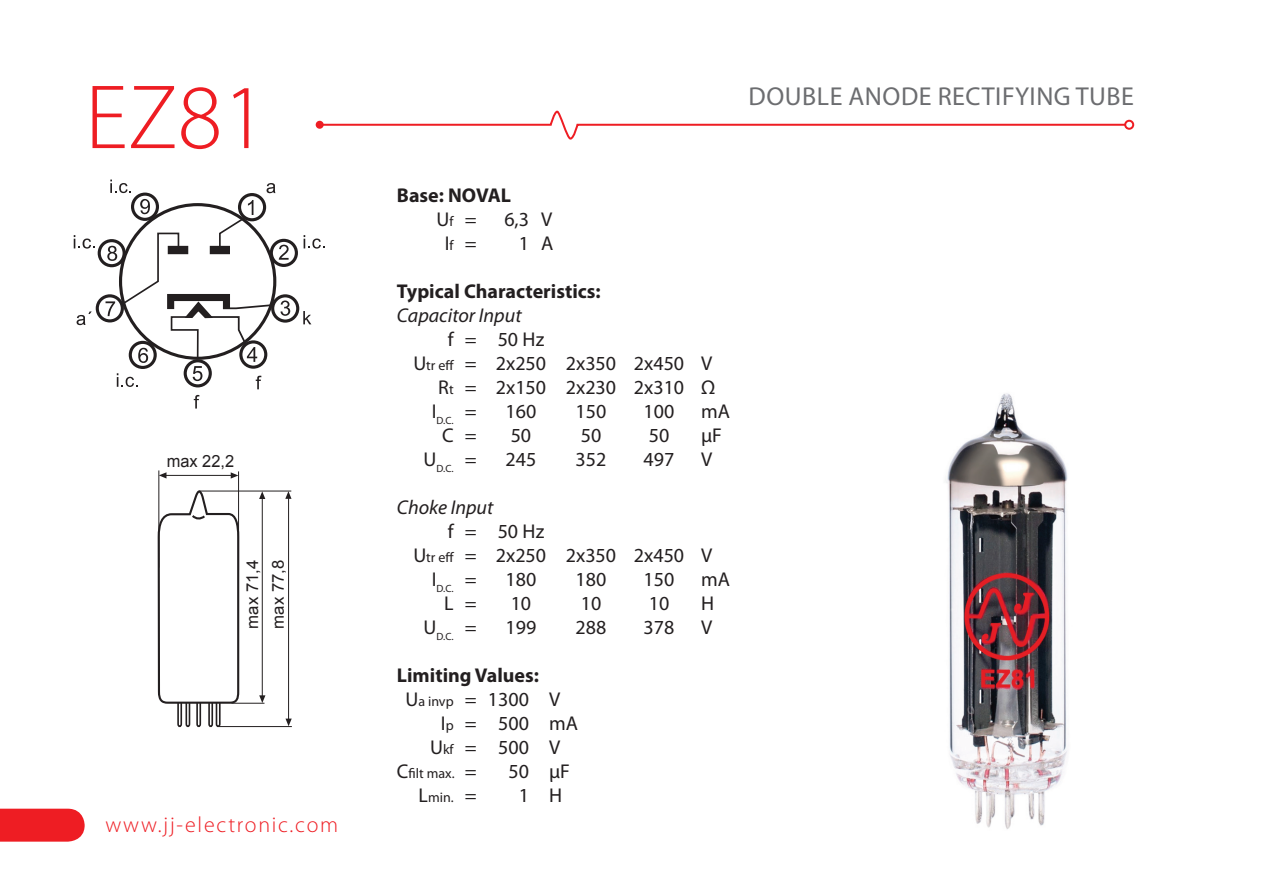
<style>
.page{position:relative;width:1276px;height:879px;background:#fff}
.page>*{position:absolute;margin:0;border:0;box-sizing:border-box;transform-origin:0 0}
.t1{font:300 92px "Myriad Pro";color:#ee1d23}
.t2{font:26px "Myriad Pro";letter-spacing:.02em;color:#6c6d70}
.t3{font:300 22px "Myriad Pro";letter-spacing:.08em;color:#ee1d23}
.t4{font:20px/24px "Myriad Pro";color:#231f20}
.t5{font:700 20px/24px "Myriad Pro";color:#231f20}
.t6{font:italic 20px "Myriad Pro";color:#231f20}
.t7{font:16.8px "Arial";color:#231f20}
.t8{font:16.4px "Arial";color:#231f20}
.t9{font:14px "Myriad Pro";color:#231f20}
.t10{font:10.4px "Myriad Pro";color:#231f20}
.s1{font-size:20px}
.s2{font-size:14px}
.s3{font-weight:400}
.s4{font-weight:400;font-size:14px}
</style>
<div class="page">
<svg style="left:0;top:808px;width:85px;height:33px;background:#ef2a30"></svg>
<svg style="left:318px;top:110px;width:809px;height:30px"></svg>
<div style="left:316px;top:121px;width:8px;height:8px;background:#ee1d23;border-radius:50%"></div>
<div style="left:1124px;top:120px;width:10px;height:10px;border:2px solid #ee1d23;border-radius:50%"></div>
<svg style="left:159px;top:472px;width:7px;height:6px"></svg>
<svg style="left:231px;top:472px;width:7px;height:6px"></svg>
<svg style="left:259px;top:492px;width:6px;height:7px"></svg>
<svg style="left:285px;top:492px;width:6px;height:7px"></svg>
<svg style="left:259px;top:695px;width:6px;height:8px"></svg>
<svg style="left:285px;top:718px;width:7px;height:8px"></svg>
<hr style="left:219px;top:726px;width:73px;height:1px;background:#231f20">
<hr style="left:199px;top:491px;width:92px;height:1px;background:#231f20">
<hr style="left:162px;top:475px;width:74px;height:1px;background:#231f20">
<hr style="left:262px;top:494px;width:1px;height:204px;background:#231f20">
<hr style="left:288px;top:498px;width:1px;height:225px;background:#231f20">
<hr style="left:158px;top:470px;width:1px;height:98px;background:#231f20">
<hr style="left:238px;top:471px;width:1px;height:99px;background:#231f20">
<svg style="left:157px;top:489px;width:83px;height:238px"></svg>
<hr style="left:231px;top:703px;width:33px;height:1px;background:#231f20">
<div style="left:131px;top:193px;width:28px;height:28px;border:3px solid #231f20;border-radius:50%"></div>
<svg style="left:74px;top:235px;width:21px;height:14px"></svg>
<svg style="left:194px;top:395px;width:5px;height:13px"></svg>
<svg style="left:266px;top:183px;width:9px;height:10px"></svg>
<div style="left:238px;top:193px;width:28px;height:28px;border:3px solid #231f20;border-radius:50%"></div>
<div style="left:271px;top:294px;width:28px;height:29px;border:3px solid #231f20;border-radius:50%"></div>
<div style="left:270px;top:239px;width:28px;height:28px;border:3px solid #231f20;border-radius:50%"></div>
<div style="left:96px;top:294px;width:28px;height:28px;border:3px solid #231f20;border-radius:50%"></div>
<div style="left:98px;top:239px;width:28px;height:28px;border:3px solid #231f20;border-radius:50%"></div>
<svg style="left:303px;top:311px;width:8px;height:13px"></svg>
<svg style="left:106px;top:199px;width:184px;height:190px"></svg>
<svg style="left:110px;top:180px;width:21px;height:13px"></svg>
<svg style="left:77px;top:311px;width:15px;height:14px"></svg>
<svg style="left:304px;top:235px;width:21px;height:14px"></svg>
<img style="left:945px;top:393px;width:123px;height:436px">
<h1 class="t1" style="left:85px;top:67px;width:184px">EZ81</h1>
<h2 class="t2" style="left:748px;top:82px;width:387px">Double anode rectifying tube</h2>
<p class="t7" style="left:167px;top:450px;width:69px">max 22,2</p>
<p class="t8" style="left:241px;top:629px;width:70px;rotate:-90deg">max 71,4</p>
<p class="t8" style="left:267px;top:628px;width:70px;rotate:-90deg">max 77,8</p>
<p class="t3" style="left:105px;top:812px;width:234px">www.jj-electronic.com</p>
<p class="t5" style="left:397px;top:183px;width:116px">Base: NOVAL</p>
<p class="t4" style="left:397px;top:208px;width:27px">U</p>
<p class="t9" style="left:449px;top:214px;width:29px">f <span class="s1">=</span></p>
<p class="t4" style="left:504px;top:208px;width:49px">6,3 V</p>
<p class="t4" style="left:397px;top:232px;width:27px">I</p>
<p class="t9" style="left:449px;top:238px;width:29px">f <span class="s1">=</span></p>
<p class="t4" style="left:519px;top:232px;width:26px">1 A</p>
<p class="t5" style="left:397px;top:279px;width:205px">Typical Characteristics:</p>
<p class="t6" style="left:397px;top:304px;width:126px">Capacitor Input</p>
<p class="t4" style="left:397px;top:328px;width:317px;text-indent:51px">f = 50 Hz<br>U<span class="s2">tr eff</span> = 2x250 2x350 2x450 V<br>R</p>
<p class="t4" style="left:449px;top:376px;width:268px"><span class="s2">t</span> = 2x150 2x230 2x310 Ω</p>
<p class="t10" style="left:397px;top:415px;width:81px"><sup>I</sup> D.C. <sup>=</sup></p>
<p class="t4" style="left:505px;top:400px;width:32px">160</p>
<p class="t4" style="left:575px;top:400px;width:32px">150</p>
<p class="t4" style="left:643px;top:400px;width:32px">100</p>
<p class="t4" style="left:701px;top:400px;width:29px">mA</p>
<p class="t4" style="left:465px;top:424px;width:13px">=</p>
<p class="t4" style="left:511px;top:424px;width:22px">50</p>
<p class="t4" style="left:581px;top:424px;width:22px">50</p>
<p class="t4" style="left:649px;top:424px;width:22px">50</p>
<p class="t4" style="left:701px;top:424px;width:20px">µF</p>
<p class="t10" style="left:397px;top:463px;width:81px"><sup>U</sup> D.C. <sup>=</sup></p>
<p class="t4" style="left:505px;top:448px;width:32px">245</p>
<p class="t4" style="left:575px;top:448px;width:32px">352</p>
<p class="t4" style="left:643px;top:448px;width:32px">497</p>
<p class="t4" style="left:701px;top:448px;width:13px">V</p>
<p class="t6" style="left:397px;top:496px;width:98px">Choke Input</p>
<p class="t4" style="left:397px;top:520px;width:317px;text-indent:51px">f = 50 Hz<br>U<span class="s2">tr eff</span> = 2x250 2x350 2x450 V</p>
<p class="t10" style="left:397px;top:583px;width:81px"><sup>I</sup> D.C. <sup>=</sup></p>
<p class="t4" style="left:505px;top:568px;width:32px">180</p>
<p class="t4" style="left:575px;top:568px;width:32px">180</p>
<p class="t4" style="left:643px;top:568px;width:32px">150</p>
<p class="t4" style="left:701px;top:568px;width:29px">mA</p>
<p class="t4" style="left:465px;top:592px;width:13px">=</p>
<p class="t4" style="left:511px;top:592px;width:22px">10</p>
<p class="t4" style="left:581px;top:592px;width:22px">10</p>
<p class="t4" style="left:649px;top:592px;width:22px">10</p>
<p class="t4" style="left:701px;top:592px;width:15px">H</p>
<p class="t10" style="left:397px;top:631px;width:81px"><sup>U</sup> D.C. <sup>=</sup></p>
<p class="t4" style="left:505px;top:616px;width:32px">199</p>
<p class="t4" style="left:575px;top:616px;width:32px">288</p>
<p class="t4" style="left:643px;top:616px;width:32px">378</p>
<p class="t4" style="left:701px;top:616px;width:13px">V</p>
<p class="t5" style="left:397px;top:663px;width:165px">Limiting Values:<br><span class="s3">U</span><span class="s4">a invp</span> <span class="s3">= 1300 V<br>I</span></p>
<p class="t4" style="left:397px;top:712px;width:181px;text-indent:49px"><span class="s2">p</span> = 500 mA<br>U <span class="s2">kf</span> = 500 V</p>
<p class="t9" style="left:397px;top:766px;width:81px"><span class="s1">C</span>filt max. <span class="s1">=</span></p>
<p class="t4" style="left:508px;top:760px;width:60px">50 µF</p>
<p class="t9" style="left:397px;top:790px;width:81px"><span class="s1">L</span>min. <span class="s1">=</span></p>
<p class="t4" style="left:519px;top:784px;width:45px">1 H</p>
</div>
